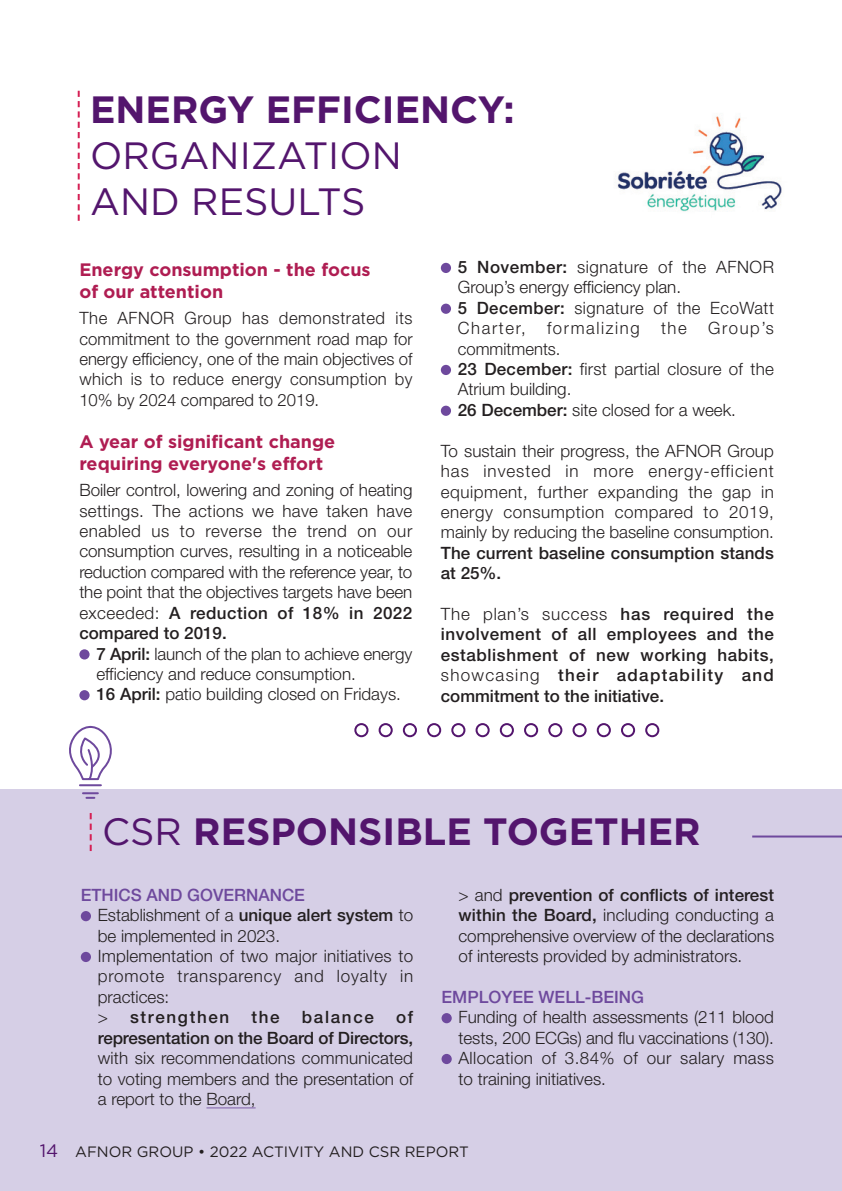
<style>
.page{position:relative;width:842px;height:1191px;background:#fff}
.page>*{position:absolute;margin:0;border:0;box-sizing:border-box;transform-origin:0 0}
.t1{font:700 38px "Gotham HTF";color:#53156d}
.t2{font:38px/46px "Gotham HTF";color:#53156d}
.t3{font:700 18px/22px "Gotham HTF";color:#af1d52}
.t4{font:300 17px/20.4px "Helvetica Neue LT Pro";color:#231f20;text-align:justify}
.t5{font:500 17px/20.4px "Helvetica Neue LT Pro";letter-spacing:.005em;color:#231f20;text-align:right}
.t6{font:300 17px/20.4px "Helvetica Neue LT Pro";letter-spacing:.03em;color:#231f20}
.t7{font:500 17px "Helvetica Neue LT Pro";color:#6e499d}
.t8{font:300 17px "Helvetica Neue LT Pro";letter-spacing:.095em;color:#231f20}
.t9{font:500 17px "Helvetica Neue LT Pro";letter-spacing:.1em;color:#231f20}
.t10{font:15px "Gotham HTF";color:#231f20}
.s1{font-weight:500}
.s2{font-weight:300}
.s3{font-weight:400}
.s4{font-weight:500;color:#6e499d}
.s5{font-size:18px;color:#53156d}
</style>
<div class="page">
<img style="left:617px;top:116px;width:165px;height:96px">
<div style="left:0;top:789px;width:842px;height:402px;background:#d6cfe6"></div>
<hr style="left:206px;top:1107px;width:50px;height:1px;background:#7e5fa9">
<div style="left:81px;top:911px;width:10px;height:10px;background:#6e499d;border-radius:50%"></div>
<div style="left:81px;top:952px;width:10px;height:10px;background:#6e499d;border-radius:50%"></div>
<div style="left:441px;top:1013px;width:11px;height:10px;background:#6e499d;border-radius:50%"></div>
<div style="left:441px;top:1054px;width:11px;height:10px;background:#6e499d;border-radius:50%"></div>
<svg style="left:78px;top:91px;width:2px;height:130px"></svg>
<div style="left:79px;top:649px;width:11px;height:10px;background:#6e499d;border-radius:50%"></div>
<div style="left:79px;top:690px;width:11px;height:10px;background:#6e499d;border-radius:50%"></div>
<div style="left:441px;top:263px;width:10px;height:10px;background:#6e499d;border-radius:50%"></div>
<div style="left:441px;top:304px;width:10px;height:10px;background:#6e499d;border-radius:50%"></div>
<div style="left:441px;top:365px;width:10px;height:10px;background:#6e499d;border-radius:50%"></div>
<div style="left:441px;top:406px;width:10px;height:10px;background:#6e499d;border-radius:50%"></div>
<svg style="left:90px;top:813px;width:2px;height:38px"></svg>
<svg style="left:354px;top:723px;width:306px;height:15px"></svg>
<svg style="left:69px;top:725px;width:43px;height:74px"></svg>
<hr style="left:752px;top:835px;width:90px;height:2px;background:#6e499d">
<h1 class="t1" style="left:90px;top:87px;width:426px">ENERGY EFFICIENCY:</h1>
<h1 class="t2" style="left:90px;top:132px;width:313px">ORGANIZATION<br>AND RESULTS</h1>
<p class="t3" style="left:79px;top:258px;width:293px">Energy consumption - the focus of our attention</p>
<p class="t4" style="left:79px;top:307px;width:335px">The AFNOR Group has demonstrated its commitment to the government road map for energy efficiency, one of the main objectives of which is to reduce energy consumption by 10% by 2024 compared to 2019.</p>
<p class="t3" style="left:79px;top:430px;width:257px">A year of significant change requiring everyone's effort</p>
<p class="t4" style="left:79px;top:479px;width:335px">Boiler control, lowering and zoning of heating settings. The actions we have taken have enabled us to reverse the trend on our consumption curves, resulting in a noticeable reduction compared with the reference year, to the point that the objectives targets have been exceeded: <span class="s1">A reduction of 18% in 2022 compared to 2019.</span></p>
<p class="t4" style="left:96px;top:643px;width:317px;text-align:left"><span class="s1">7 April:</span> launch of the plan to achieve energy efficiency and reduce consumption.<br><span class="s1">16 April:</span> patio building closed on Fridays.</p>
<p class="t6" style="left:458px;top:256px;width:318px"><span class="s1">5 November:</span> signature of the AFNOR<br>Group’s energy efficiency plan.<br><span class="s1">5 December:</span> signature of the EcoWatt<br>Charter,</p>
<p class="t8" style="left:547px;top:318px;width:94px">formalizing</p>
<p class="t4" style="left:661px;top:318px;width:27px">the</p>
<p class="t4" style="left:708px;top:318px;width:67px">Group’s</p>
<p class="t4" style="left:458px;top:338px;width:318px;text-align:left">commitments.<br><span class="s1">23 December:</span> first partial closure of the<br>Atrium building.<br><span class="s1">26 December:</span> site closed for a week.</p>
<p class="t4" style="left:441px;top:440px;width:335px">To sustain their progress, the AFNOR Group has invested in more energy-efficient equipment, further expanding the gap in energy consumption compared to 2019, mainly by reducing the baseline consumption.</p>
<p class="t5" style="left:441px;top:542px;width:334px;text-align:left">The current baseline consumption stands at 25%.</p>
<p class="t5" style="left:441px;top:603px;width:335px;text-align:justify"><span class="s2">The plan’s success</span> has required the involvement of all employees and the establishment of new working habits, <span class="s2">showcasing</span> their adaptability and commitment to the initiative.</p>
<h1 class="t1" style="left:102px;top:809px;width:600px"><span class="s3">CSR</span> RESPONSIBLE TOGETHER</h1>
<p class="t4" style="left:98px;top:884px;width:317px;text-align:left;text-indent:-17px"><span class="s4">ETHICS AND GOVERNANCE<br></span>Establishment of a <span class="s1">unique alert system</span> to be implemented in 2023.<br>Implementation of two major initiatives to promote transparency and loyalty in practices:<br>&gt; <span class="s1">strengthen</span></p>
<p class="t5" style="left:98px;top:1006px;width:317px">of<br>representation on the Board of Directors,</p>
<p class="t4" style="left:98px;top:1047px;width:317px">with six recommendations communicated to voting members and the presentation of a report to the Board,</p>
<p class="t5" style="left:251px;top:1006px;width:30px">the</p>
<p class="t9" style="left:302px;top:1007px;width:74px">balance</p>
<p class="t4" style="left:459px;top:884px;width:317px">&gt; and <span class="s1">prevention of conflicts of interest within the Board,</span> including conducting a comprehensive overview of the declarations of interests provided by administrators.</p>
<p class="t7" style="left:442px;top:986px;width:204px">EMPLOYEE WELL-BEING</p>
<p class="t4" style="left:459px;top:1006px;width:317px">Funding of health assessments (211 blood tests, 200 ECGs) and flu vaccinations (130).<br>Allocation of 3.84% of our salary mass to training initiatives.</p>
<p class="t10" style="left:40px;top:1143px;width:431px"><span class="s5">14</span> AFNOR GROUP • 2022 ACTIVITY AND CSR REPORT</p>
</div>
